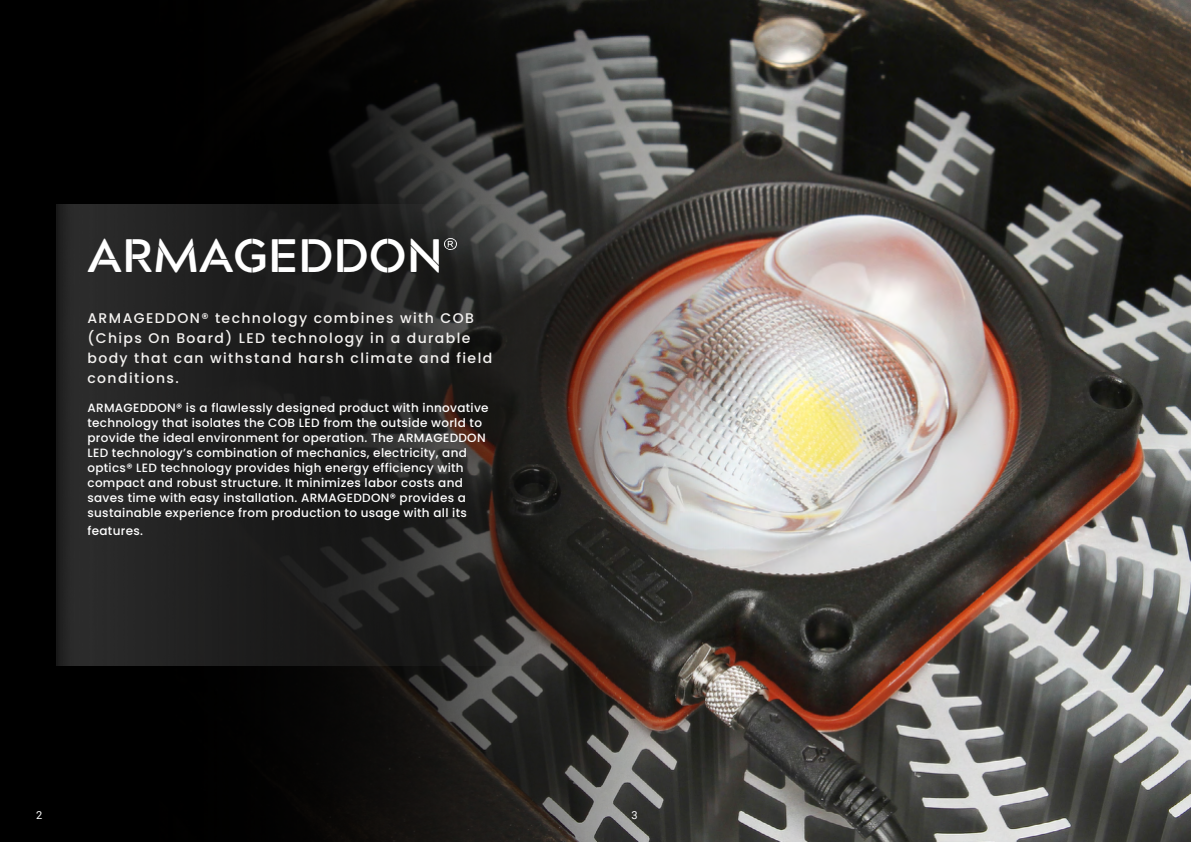
<style>
.page{position:relative;width:1191px;height:842px;background:#fff}
.page>*{position:absolute;margin:0;border:0;box-sizing:border-box;transform-origin:0 0}
.t1{font:700 46.8px "Acherus Militant 1";color:#fff}
.t2{font:500 14px/20px "Poppins";letter-spacing:.1em;color:#f5f3f1}
.t3{font:500 12px/15px "Poppins";letter-spacing:.025em;color:#fff}
.t4{font:11px "Roboto";color:#fff}
</style>
<div class="page">
<img style="left:595px;top:0;width:595px;height:842px">
<img style="left:1px;top:0;width:770px;height:841px">
<img style="left:57px;top:204px;width:481px;height:461px">
<svg style="left:444px;top:238px;width:12px;height:12px"></svg>
<h1 class="t1" style="left:87px;top:216px;width:357px">ARMAGEDDON</h1>
<p class="t2" style="left:87px;top:308px;width:406px">ARMAGEDDON® technology combines with COB (Chips On Board) LED technology in a durable body that can withstand harsh climate and field conditions.</p>
<p class="t3" style="left:87px;top:400px;width:403px">ARMAGEDDON® is a flawlessly designed product with innovative technology that isolates the COB LED from the outside world to provide the ideal environment for operation. The ARMAGEDDON LED technology’s combination of mechanics, electricity, and optics® LED technology provides high energy efficiency with compact and robust structure. It minimizes labor costs and saves time with easy installation. ARMAGEDDON® provides a sustainable experience from production to usage with all its</p>
<p class="t3" style="left:87px;top:523px;width:57px">features.</p>
<p class="t4" style="left:36px;top:807px;width:8px">2</p>
<p class="t4" style="left:631px;top:807px;width:8px">3</p>
</div>
